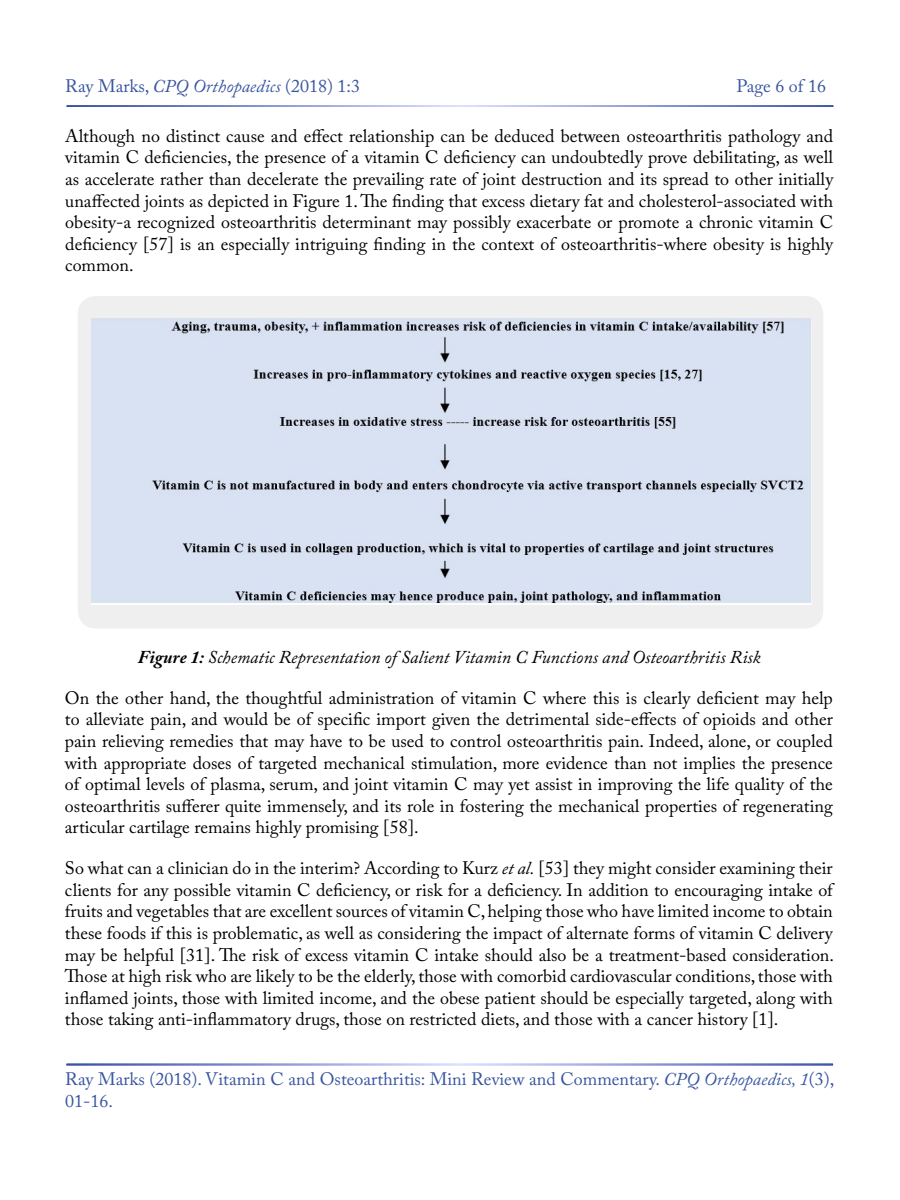
<style>
.page{position:relative;width:900px;height:1200px;background:#fff}
.page>*{position:absolute;margin:0;border:0;box-sizing:border-box;transform-origin:0 0}
.t1{font:18px/21.6px "Adobe Caslon Pro";color:#000;text-align:justify}
.t2{font:18px/21.6px "Adobe Caslon Pro";color:#3955a0}
.t3{font:italic 18px "Adobe Caslon Pro";color:#000}
.s1{font-style:italic}
.s2{font-weight:700}
</style>
<div class="page">
<div style="left:78px;top:296px;width:745px;height:332px;background:#efeff0;border-radius:18px"></div>
<img style="left:92px;top:319px;width:719px;height:286px">
<p class="t2" style="left:65px;top:75px;width:296px">Ray Marks, <span class="s1">CPQ Orthopaedics</span> (2018) 1:3</p>
<p class="t2" style="left:736px;top:75px;width:91px">Page 6 of 16</p>
<p class="t1" style="left:65px;top:125px;width:769px">Although no distinct cause and effect relationship can be deduced between osteoarthritis pathology and vitamin C deficiencies, the presence of a vitamin C deficiency can undoubtedly prove debilitating, as well as accelerate rather than decelerate the prevailing rate of joint destruction and its spread to other initially unaffected joints as depicted in Figure 1. The finding that excess dietary fat and cholesterol-associated with obesity-a recognized osteoarthritis determinant may possibly exacerbate or promote a chronic vitamin C deficiency [57] is an especially intriguing finding in the context of osteoarthritis-where obesity is highly common.</p>
<p class="t3" style="left:138px;top:646px;width:624px"><span class="s2">Figure 1:</span> Schematic Representation of Salient Vitamin C Functions and Osteoarthritis Risk</p>
<p class="t1" style="left:65px;top:687px;width:769px">On the other hand, the thoughtful administration of vitamin C where this is clearly deficient may help to alleviate pain, and would be of specific import given the detrimental side-effects of opioids and other pain relieving remedies that may have to be used to control osteoarthritis pain. Indeed, alone, or coupled with appropriate doses of targeted mechanical stimulation, more evidence than not implies the presence of optimal levels of plasma, serum, and joint vitamin C may yet assist in improving the life quality of the osteoarthritis sufferer quite immensely, and its role in fostering the mechanical properties of regenerating articular cartilage remains highly promising [58].</p>
<p class="t1" style="left:65px;top:857px;width:771px">So what can a clinician do in the interim? According to Kurz <span class="s1">et al.</span> [53] they might consider examining their clients for any possible vitamin C deficiency, or risk for a deficiency. In addition to encouraging intake of fruits and vegetables that are excellent sources of vitamin C, helping those who have limited income to obtain these foods if this is problematic, as well as considering the impact of alternate forms of vitamin C delivery may be helpful [31]. The risk of excess vitamin C intake should also be a treatment-based consideration.<br>Those at high risk who are likely to be the elderly, those with comorbid cardiovascular conditions, those with inflamed joints, those with limited income, and the obese patient should be especially targeted, along with those taking anti-inflammatory drugs, those on restricted diets, and those with a cancer history [1].</p>
<p class="t2" style="left:65px;top:1068px;width:771px">Ray Marks (2018). Vitamin C and Osteoarthritis: Mini Review and Commentary. <span class="s1">CPQ Orthopaedics, 1</span>(3),<br>01-16.</p>
</div>
